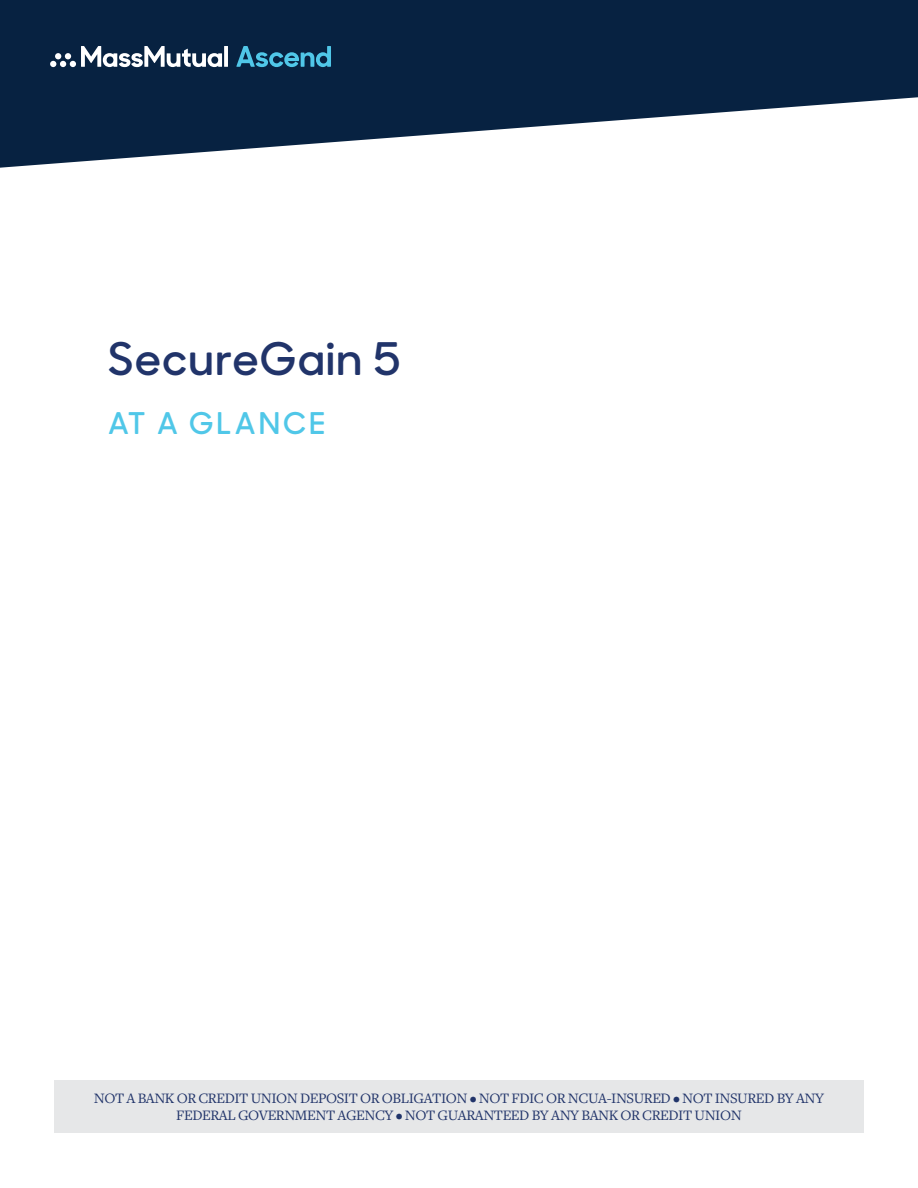
<style>
.page{position:relative;width:918px;height:1188px;background:#fff}
.page>*{position:absolute;margin:0;border:0;box-sizing:border-box;transform-origin:0 0}
.t1{font:600 45px "MM Sharp Sans";letter-spacing:.02em;color:#21346a}
.t2{font:600 30px "MM Sharp Sans";letter-spacing:.1em;color:#50c7e8}
.t3{font:15px/16.5px "Freight Text Pro";letter-spacing:-.03em;color:#21346a;text-align:center}
</style>
<div class="page">
<svg style="left:0;top:0;width:918px;height:168px;fill:#072241"></svg>
<div style="left:54px;top:1080px;width:810px;height:52px;background:#e6e7e8"></div>
<svg style="left:236px;top:46px;width:95px;height:21px;background:#266888"></svg>
<svg style="left:224px;top:46px;width:4px;height:21px"></svg>
<svg style="left:50px;top:46px;width:172px;height:21px"></svg>
<h1 class="t1" style="left:108px;top:324px;width:295px">SecureGain 5</h1>
<h2 class="t2" style="left:108px;top:399px;width:219px">AT A GLANCE</h2>
<p class="t3" style="left:94px;top:1090px;width:732px">NOT A BANK OR CREDIT UNION DEPOSIT OR OBLIGATION • NOT FDIC OR NCUA-INSURED • NOT INSURED BY ANY<br>FEDERAL GOVERNMENT AGENCY • NOT GUARANTEED BY ANY BANK OR CREDIT UNION</p>
</div>
